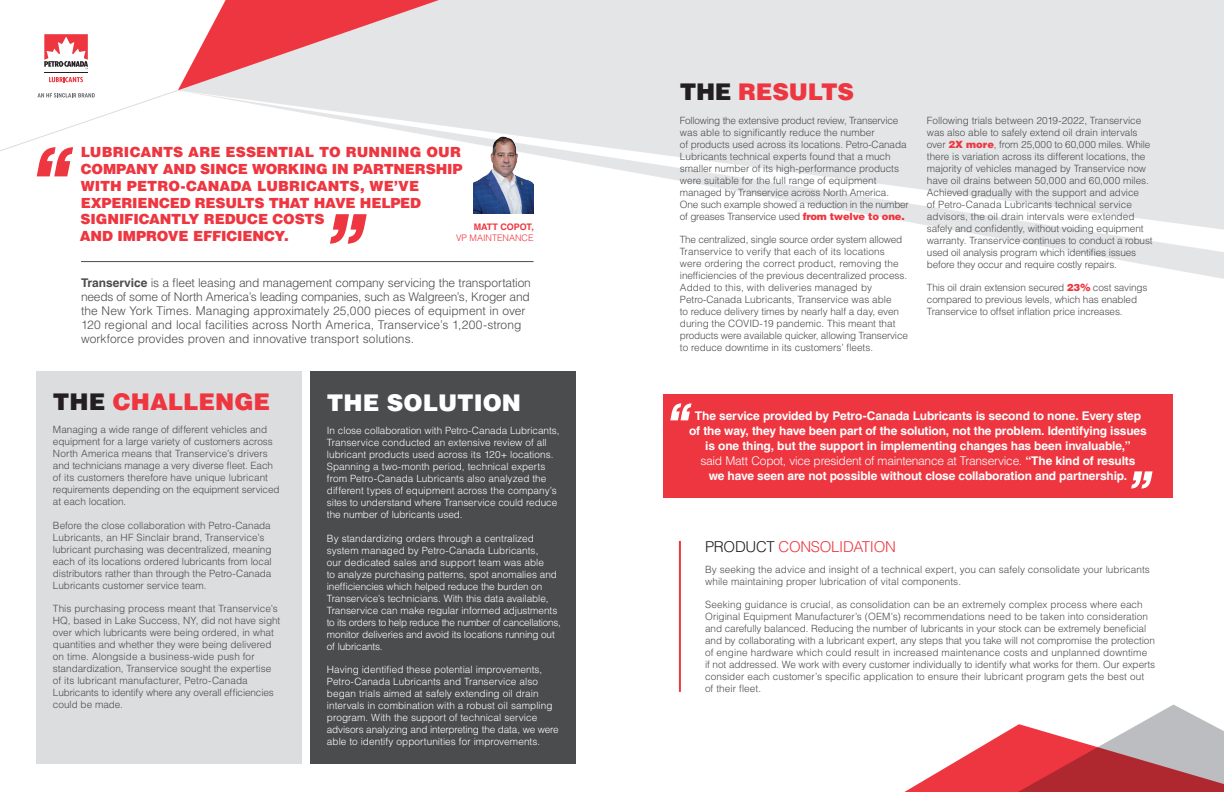
<style>
.page{position:relative;width:1224px;height:792px;background:#fff}
.page>*{position:absolute;margin:0;border:0;box-sizing:border-box;transform-origin:0 0}
.t1{font:900 23px "Helvetica LT Std";color:#ee3640}
.t2{font:900 23px "Helvetica LT Std";color:#fff}
.t3{font:300 15px "Helvetica LT Std";letter-spacing:-.02em;color:#ee3640}
.t4{font:900 14px/16.8px "Helvetica LT Std";letter-spacing:-.01em;color:#ee3640}
.t5{font:300 12px/14px "Helvetica LT Std";letter-spacing:-.005em;color:#4b4c4d}
.t6{font:700 12px/15px "Helvetica LT Std";letter-spacing:-.01em;color:#fff;text-align:center}
.P1{font:300 10px/12px "Helvetica LT Std";letter-spacing:-.005em;color:#4b4c4d}
.P1-2{font:300 10px/12px "Helvetica LT Std";color:#fff}
.Blockquote_2{font:300 9px/11px "Helvetica LT Std";color:#ee3640;text-align:right}
.s1{font-weight:700}
.s2{color:#231f20}
.s3{font-weight:900;color:#ee3640}
.s4{font-weight:300}
</style>
<div class="page">
<div style="left:439px;top:0;width:785px;height:90px;background:#e4e5e7"></div>
<svg style="left:178px;top:90px;width:1046px;height:189px"></svg>
<hr style="left:81px;top:261px;width:453px;height:1px;background:#4b4c4d">
<hr style="left:679px;top:541px;width:2px;height:151px;background:#ee3640">
<div style="left:36px;top:371px;width:265px;height:392px;background:#dcdddf"></div>
<div style="left:310px;top:371px;width:266px;height:392px;background:#4b4c4d"></div>
<svg style="left:904px;top:705px;width:320px;height:87px"></svg>
<img style="left:474px;top:136px;width:60px;height:78px">
<svg style="left:330px;top:214px;width:37px;height:30px"></svg>
<div style="left:663px;top:394px;width:510px;height:104px;background:#ee3640"></div>
<svg style="left:670px;top:403px;width:22px;height:17px"></svg>
<svg style="left:1131px;top:471px;width:22px;height:18px"></svg>
<svg style="left:0;top:0;width:439px;height:176px"></svg>
<p class="t4" style="left:80px;top:143px;width:384px">LUBRICANTS ARE ESSENTIAL TO RUNNING OUR COMPANY AND SINCE WORKING IN PARTNERSHIP WITH PETRO-CANADA LUBRICANTS, WE’VE EXPERIENCED RESULTS THAT HAVE HELPED SIGNIFICANTLY REDUCE COSTS<br>AND IMPROVE EFFICIENCY.</p>
<p class="Blockquote_2" style="left:456px;top:222px;width:79px"><span class="s1">MATT COPOT,<br></span>VP MAINTENANCE</p>
<p class="t5" style="left:81px;top:276px;width:451px"><span class="s1">Transervice</span> is a fleet leasing and management company servicing the transportation needs of some of North America’s leading companies, such as Walgreen’s, Kroger and the New York Times. Managing approximately 25,000 pieces of equipment in over 120 regional and local facilities across North America, Transervice’s 1,200-strong workforce provides proven and innovative transport solutions.</p>
<h2 class="t1" style="left:53px;top:387px;width:219px"><span class="s2">THE</span> CHALLENGE</h2>
<p class="P1" style="left:53px;top:424px;width:228px">Managing a wide range of different vehicles and equipment for a large variety of customers across North America means that Transervice’s drivers and technicians manage a very diverse fleet. Each of its customers therefore have unique lubricant requirements depending on the equipment serviced at each location.</p>
<p class="P1" style="left:53px;top:519px;width:220px">Before the close collaboration with Petro-Canada Lubricants, an HF Sinclair brand, Transervice’s lubricant purchasing was decentralized, meaning each of its locations ordered lubricants from local distributors rather than through the Petro-Canada Lubricants customer service team.</p>
<p class="P1" style="left:53px;top:602px;width:229px">This purchasing process meant that Transervice’s HQ, based in Lake Success, NY, did not have sight over which lubricants were being ordered, in what quantities and whether they were being delivered on time. Alongside a business-wide push for standardization, Transervice sought the expertise of its lubricant manufacturer, Petro-Canada Lubricants to identify where any overall efficiencies could be made.</p>
<h2 class="t2" style="left:327px;top:388px;width:196px">THE SOLUTION</h2>
<p class="P1-2" style="left:327px;top:425px;width:234px">In close collaboration with Petro-Canada Lubricants, Transervice conducted an extensive review of all lubricant products used across its 120+ locations.<br>Spanning a two-month period, technical experts from Petro-Canada Lubricants also analyzed the different types of equipment across the company’s sites to understand where Transervice could reduce the number of lubricants used.</p>
<p class="P1-2" style="left:327px;top:532px;width:236px">By standardizing orders through a centralized system managed by Petro-Canada Lubricants,<br>our dedicated sales and support team was able<br>to analyze purchasing patterns, spot anomalies and inefficiencies which helped reduce the burden on Transervice’s technicians. With this data available, Transervice can make regular informed adjustments to its orders to help reduce the number of cancellations, monitor deliveries and avoid its locations running out of lubricants.</p>
<p class="P1-2" style="left:327px;top:663px;width:233px">Having identified these potential improvements, Petro-Canada Lubricants and Transervice also began trials aimed at safely extending oil drain intervals in combination with a robust oil sampling program. With the support of technical service advisors analyzing and interpreting the data, we were able to identify opportunities for improvements.</p>
<h2 class="t1" style="left:680px;top:77px;width:176px"><span class="s2">THE</span> RESULTS</h2>
<p class="P1" style="left:680px;top:114px;width:231px">Following the extensive product review, Transervice was able to significantly reduce the number<br>of products used across its locations. Petro-Canada Lubricants technical experts found that a much smaller number of its high-performance products were suitable for the full range of equipment managed by Transervice across North America.<br>One such example showed a reduction in the number of greases Transervice used <span class="s3">from twelve to one.</span></p>
<p class="P1" style="left:680px;top:233px;width:230px">The centralized, single source order system allowed Transervice to verify that each of its locations were ordering the correct product, removing the inefficiencies of the previous decentralized process.<br>Added to this, with deliveries managed by Petro-Canada Lubricants, Transervice was able<br>to reduce delivery times by nearly half a day, even during the COVID-19 pandemic. This meant that products were available quicker, allowing Transervice to reduce downtime in its customers’ fleets.</p>
<p class="P1" style="left:927px;top:114px;width:227px">Following trials between 2019-2022, Transervice was also able to safely extend oil drain intervals over <span class="s3">2X more</span>, from 25,000 to 60,000 miles. While there is variation across its different locations, the majority of vehicles managed by Transervice now have oil drains between 50,000 and 60,000 miles.<br>Achieved gradually with the support and advice<br>of Petro-Canada Lubricants technical service advisors, the oil drain intervals were extended safely and confidently, without voiding equipment warranty. Transervice continues to conduct a robust used oil analysis program which identifies issues before they occur and require costly repairs.</p>
<p class="P1" style="left:927px;top:281px;width:222px">This oil drain extension secured <span class="s3">23%</span> cost savings compared to previous levels, which has enabled<br>Transervice to offset inflation price increases.</p>
<p class="t6" style="left:689px;top:408px;width:459px">The service provided by Petro-Canada Lubricants is second to none. Every step of the way, they have been part of the solution, not the problem. Identifying issues is one thing, but the support in implementing changes has been invaluable,”<br><span class="s4">said Matt Copot, vice president of maintenance at Transervice.</span> “The kind of results<br>we have seen are not possible without close collaboration and partnership.</p>
<h2 class="t3" style="left:705px;top:537px;width:192px"><span class="s2">PRODUCT</span> CONSOLIDATION</h2>
<p class="P1" style="left:705px;top:563px;width:446px">By seeking the advice and insight of a technical expert, you can safely consolidate your lubricants while maintaining proper lubrication of vital components.</p>
<p class="P1" style="left:705px;top:598px;width:452px">Seeking guidance is crucial, as consolidation can be an extremely complex process where each Original Equipment Manufacturer’s (OEM’s) recommendations need to be taken into consideration and carefully balanced. Reducing the number of lubricants in your stock can be extremely beneficial and by collaborating with a lubricant expert, any steps that you take will not compromise the protection of engine hardware which could result in increased maintenance costs and unplanned downtime<br>if not addressed. We work with every customer individually to identify what works for them. Our experts consider each customer’s specific application to ensure their lubricant program gets the best out<br>of their fleet.</p>
</div>
